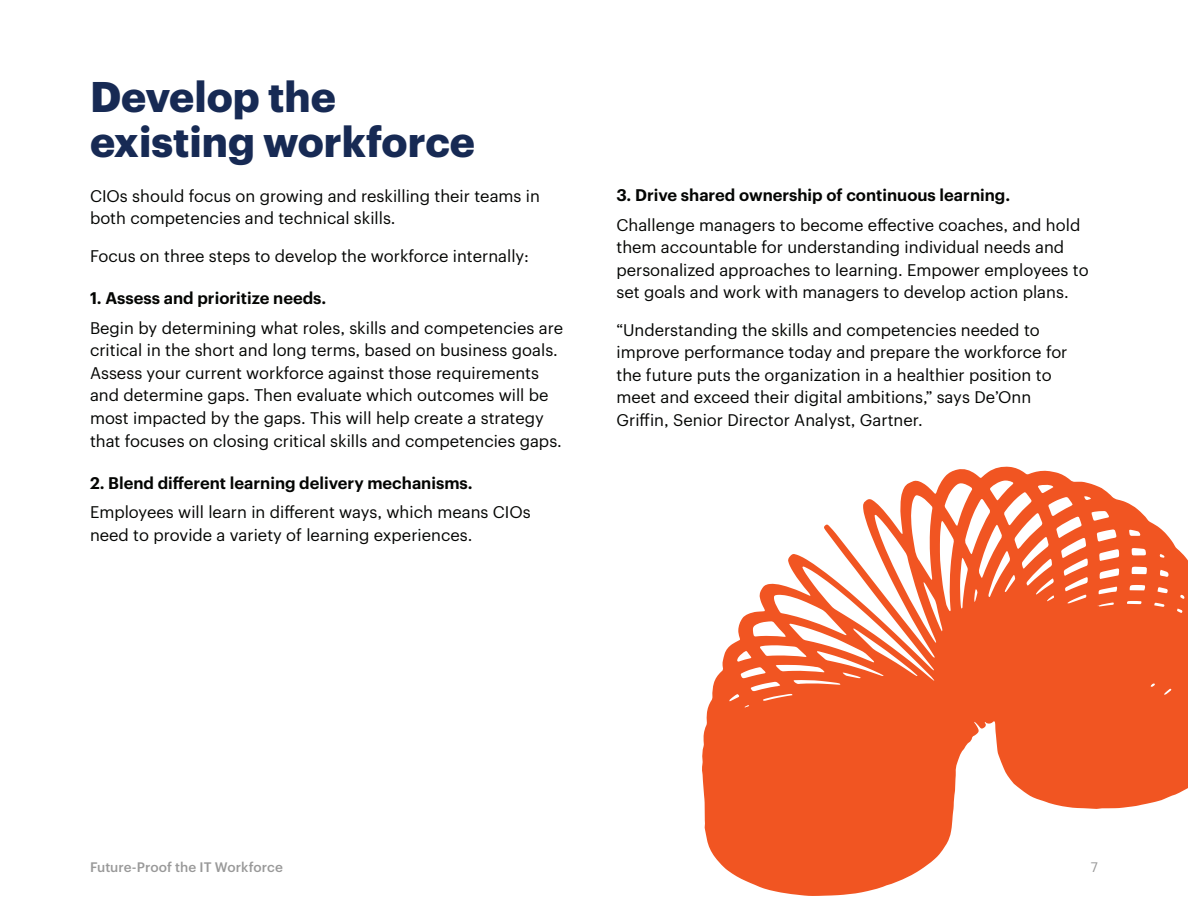
<style>
.page{position:relative;width:1188px;height:918px;background:#fff}
.page>*{position:absolute;margin:0;border:0;box-sizing:border-box;transform-origin:0 0}
.t1{font:700 42px/45px "Graphik";color:#172a54}
.t2{font:16.5px/22.5px "Graphik";color:#040503}
.t3{font:600 16.5px "Graphik";color:#040503}
.t4{font:500 13.5px "Graphik";color:#999}
.t5{font:13.5px "Graphik";color:#999}
</style>
<div class="page">
<svg style="left:702px;top:466px;width:486px;height:430px;fill:#f15522"></svg>
<h1 class="t1" style="left:90px;top:70px;width:387px">Develop the existing workforce</h1>
<p class="t2" style="left:90px;top:183px;width:452px">CIOs should focus on growing and reskilling their teams in both competencies and technical skills.</p>
<p class="t2" style="left:90px;top:243px;width:440px">Focus on three steps to develop the workforce internally:</p>
<p class="t3" style="left:90px;top:285px;width:238px">1. Assess and prioritize needs.</p>
<p class="t2" style="left:90px;top:315px;width:475px">Begin by determining what roles, skills and competencies are critical in the short and long terms, based on business goals.<br>Assess your current workforce against those requirements and determine gaps. Then evaluate which outcomes will be most impacted by the gaps. This will help create a strategy that focuses on closing critical skills and competencies gaps.</p>
<p class="t3" style="left:90px;top:470px;width:384px">2. Blend different learning delivery mechanisms.</p>
<p class="t2" style="left:90px;top:500px;width:442px">Employees will learn in different ways, which means CIOs need to provide a variety of learning experiences.</p>
<p class="t3" style="left:616px;top:182px;width:395px">3. Drive shared ownership of continuous learning.</p>
<p class="t2" style="left:616px;top:212px;width:474px">Challenge managers to become effective coaches, and hold them accountable for understanding individual needs and personalized approaches to learning. Empower employees to set goals and work with managers to develop action plans.</p>
<p class="t2" style="left:616px;top:317px;width:453px">“Understanding the skills and competencies needed to improve performance today and prepare the workforce for the future puts the organization in a healthier position to meet and exceed their digital ambitions,” says De’Onn Griffin, Senior Director Analyst, Gartner.</p>
<p class="t4" style="left:90px;top:857px;width:195px">Future-Proof the IT Workforce</p>
<p class="t5" style="left:1091px;top:857px;width:9px">7</p>
</div>
